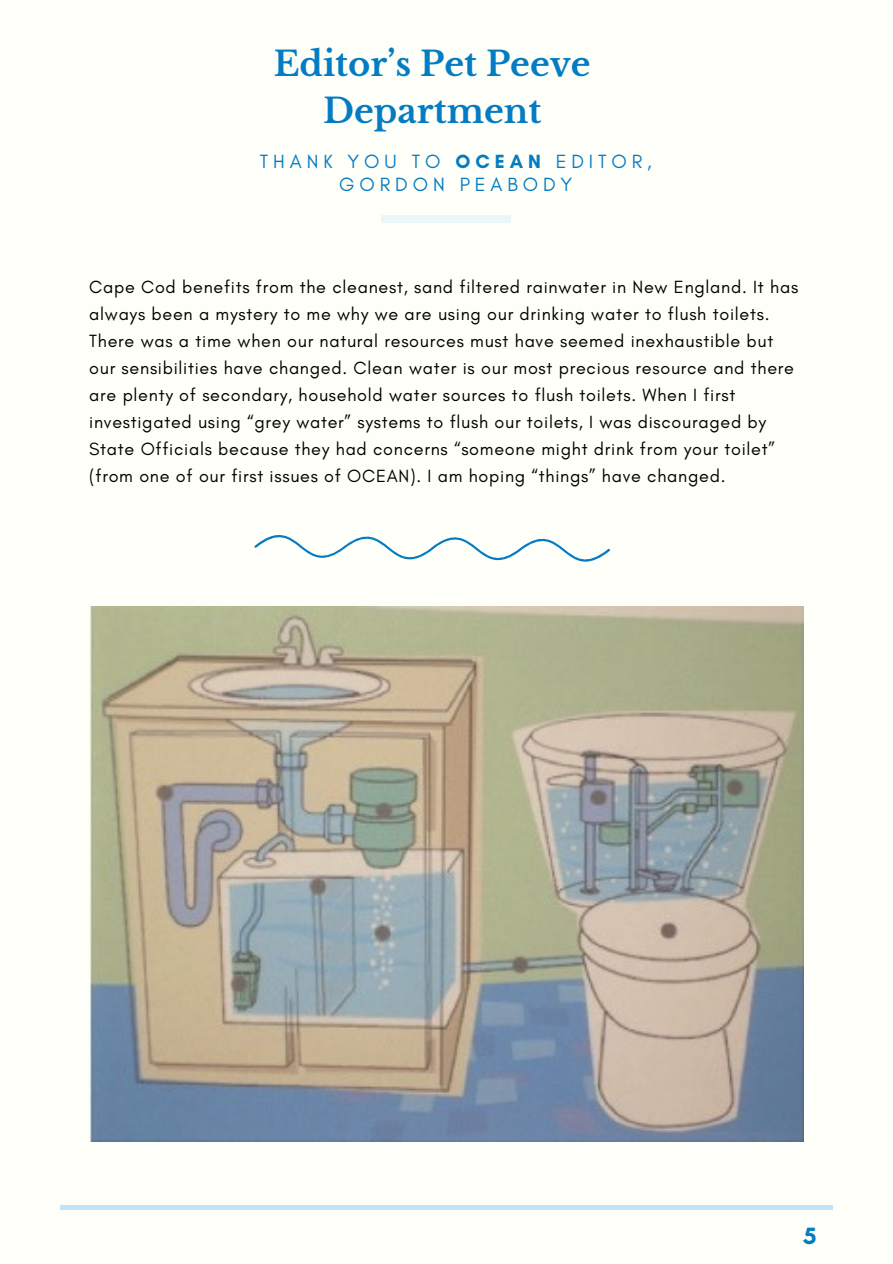
<style>
.page{position:relative;width:893px;height:1264px;background:#fff}
.page>*{position:absolute;margin:0;border:0;box-sizing:border-box;transform-origin:0 0}
.t1{font:700 33.75px/47.2px "Libre Baskerville";color:#047cc3;text-align:center}
.t2{font:700 24px "Glacial Indifference";color:#047cc3}
.t3{font:19.5px/23.5px "Glacial Indifference";letter-spacing:.25em;color:#047cc3;text-align:center}
.t4{font:18px/27px "Glacial Indifference";letter-spacing:.04em;color:#000}
.s1{font-weight:700}
</style>
<div class="page">
<div style="left:0;top:0;width:892px;height:1262px;background:#fffff9"></div>
<div style="left:381px;top:215px;width:130px;height:8px;background:#ebf6f9"></div>
<hr style="left:60px;top:1205px;width:772px;height:4px;background:#bfe4f9">
<img style="left:89px;top:606px;width:714px;height:535px">
<svg style="left:254px;top:534px;width:356px;height:28px"></svg>
<p class="t1" style="left:274px;top:40px;width:318px">Editor’s Pet Peeve<br>Department</p>
<p class="t3" style="left:260px;top:149px;width:393px">THANK YOU TO <span class="s1">OCEAN</span> EDITOR,<br>GORDON PEABODY</p>
<p class="t4" style="left:89px;top:274px;width:710px">Cape Cod benefits from the cleanest, sand filtered rainwater in New England. It has always been a mystery to me why we are using our drinking water to flush toilets.<br>There was a time when our natural resources must have seemed inexhaustible but our sensibilities have changed. Clean water is our most precious resource and there are plenty of secondary, household water sources to flush toilets. When I first investigated using “grey water” systems to flush our toilets, I was discouraged by State Officials because they had concerns “someone might drink from your toilet” (from one of our first issues of OCEAN). I am hoping “things” have changed.</p>
<p class="t2" style="left:803px;top:1220px;width:15px">5</p>
</div>
